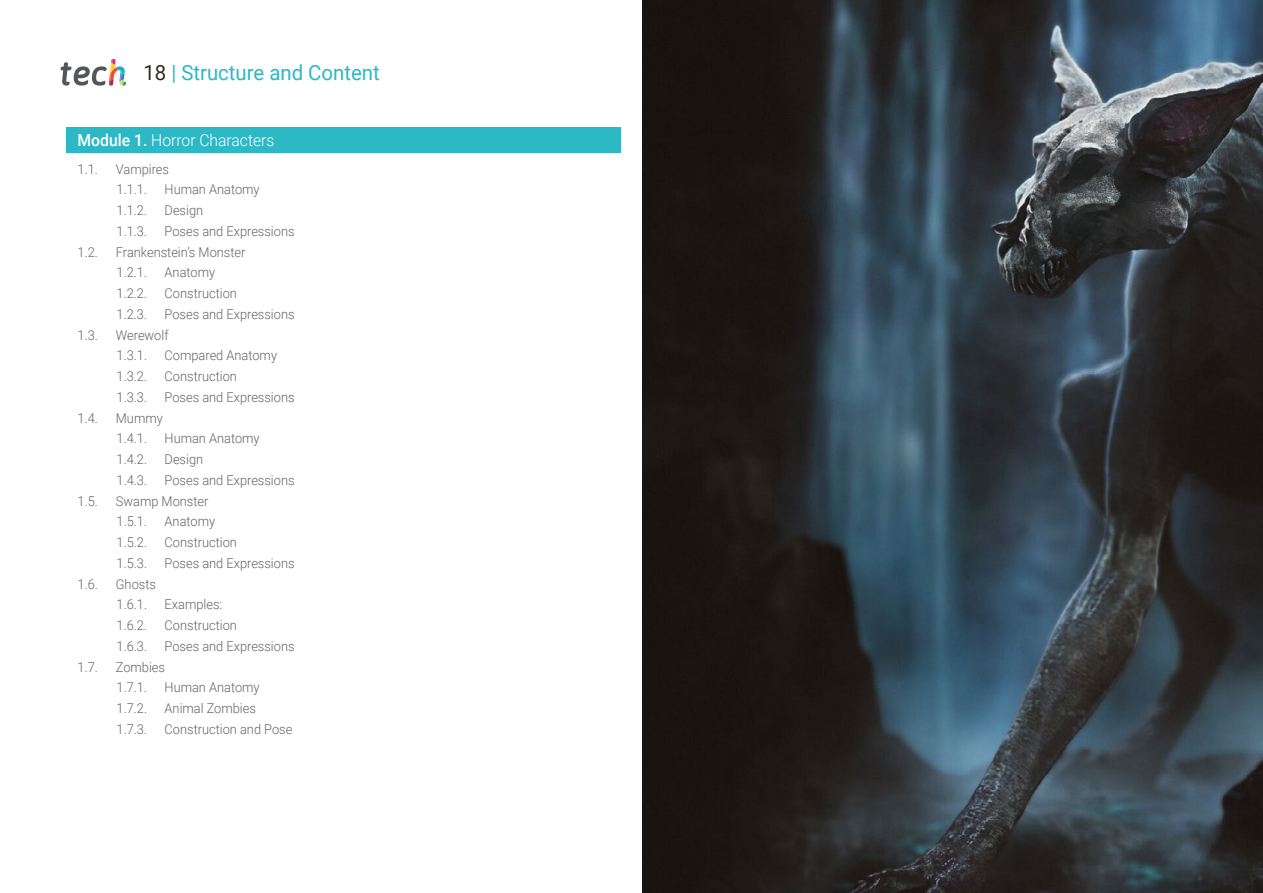
<style>
.page{position:relative;width:1263px;height:893px;background:#fff}
.page>*{position:absolute;margin:0;border:0;box-sizing:border-box;transform-origin:0 0}
.t1{font:21px "Roboto";color:#2db8c5}
.t2{font:300 16.5px "Roboto";color:#fff;scale:.95 1}
.t3{font:300 13.5px/20.7px "Roboto";color:#61646a;scale:.95 1}
.s1{color:#312e20}
.s2{font-weight:500}
</style>
<div class="page">
<div style="left:67px;top:128px;width:554px;height:25px;background:#2db8c5"></div>
<img style="left:642px;top:0;width:621px;height:893px">
<svg style="left:61px;top:59px;width:65px;height:27px"></svg>
<h1 class="t1" style="left:144px;top:57px;width:238px"><span class="s1">18</span> | Structure and Content</h1>
<p class="t2" style="left:78px;top:129px;width:209px"><span class="s2">Module 1.</span> Horror Characters</p>
<p class="t3" style="left:78px;top:158px;width:23px">1.1.</p>
<p class="t3" style="left:116px;top:158px;width:57px">Vampires<br>1.1.1.</p>
<p class="t3" style="left:165px;top:179px;width:102px">Human Anatomy</p>
<p class="t3" style="left:117px;top:199px;width:34px">1.1.2.</p>
<p class="t3" style="left:165px;top:199px;width:42px">Design</p>
<p class="t3" style="left:117px;top:220px;width:34px">1.1.3.</p>
<p class="t3" style="left:165px;top:220px;width:138px">Poses and Expressions</p>
<p class="t3" style="left:78px;top:241px;width:23px">1.2.</p>
<p class="t3" style="left:116px;top:241px;width:138px">Frankenstein’s Monster<br>1.2.1.</p>
<p class="t3" style="left:165px;top:262px;width:55px">Anatomy</p>
<p class="t3" style="left:117px;top:282px;width:34px">1.2.2.</p>
<p class="t3" style="left:165px;top:282px;width:78px">Construction</p>
<p class="t3" style="left:117px;top:303px;width:34px">1.2.3.</p>
<p class="t3" style="left:165px;top:303px;width:138px">Poses and Expressions</p>
<p class="t3" style="left:78px;top:324px;width:23px">1.3.</p>
<p class="t3" style="left:116px;top:324px;width:57px">Werewolf<br>1.3.1.</p>
<p class="t3" style="left:165px;top:345px;width:120px">Compared Anatomy</p>
<p class="t3" style="left:117px;top:365px;width:34px">1.3.2.</p>
<p class="t3" style="left:165px;top:365px;width:78px">Construction</p>
<p class="t3" style="left:117px;top:386px;width:34px">1.3.3.</p>
<p class="t3" style="left:165px;top:386px;width:138px">Poses and Expressions</p>
<p class="t3" style="left:78px;top:407px;width:23px">1.4.</p>
<p class="t3" style="left:116px;top:407px;width:51px">Mummy<br>1.4.1.</p>
<p class="t3" style="left:165px;top:428px;width:102px">Human Anatomy</p>
<p class="t3" style="left:117px;top:448px;width:34px">1.4.2.</p>
<p class="t3" style="left:165px;top:448px;width:42px">Design</p>
<p class="t3" style="left:117px;top:469px;width:34px">1.4.3.</p>
<p class="t3" style="left:165px;top:469px;width:138px">Poses and Expressions</p>
<p class="t3" style="left:78px;top:490px;width:23px">1.5.</p>
<p class="t3" style="left:116px;top:490px;width:99px">Swamp Monster<br>1.5.1.</p>
<p class="t3" style="left:165px;top:511px;width:55px">Anatomy</p>
<p class="t3" style="left:117px;top:531px;width:34px">1.5.2.</p>
<p class="t3" style="left:165px;top:531px;width:78px">Construction</p>
<p class="t3" style="left:117px;top:552px;width:34px">1.5.3.</p>
<p class="t3" style="left:165px;top:552px;width:138px">Poses and Expressions</p>
<p class="t3" style="left:78px;top:573px;width:23px">1.6.</p>
<p class="t3" style="left:116px;top:573px;width:44px">Ghosts<br>1.6.1.</p>
<p class="t3" style="left:165px;top:594px;width:62px">Examples:</p>
<p class="t3" style="left:117px;top:614px;width:34px">1.6.2.</p>
<p class="t3" style="left:165px;top:614px;width:78px">Construction</p>
<p class="t3" style="left:117px;top:635px;width:34px">1.6.3.</p>
<p class="t3" style="left:165px;top:635px;width:138px">Poses and Expressions</p>
<p class="t3" style="left:78px;top:656px;width:23px">1.7.</p>
<p class="t3" style="left:116px;top:656px;width:53px">Zombies<br>1.7.1.</p>
<p class="t3" style="left:165px;top:677px;width:102px">Human Anatomy</p>
<p class="t3" style="left:117px;top:697px;width:34px">1.7.2.</p>
<p class="t3" style="left:165px;top:697px;width:98px">Animal Zombies</p>
<p class="t3" style="left:117px;top:718px;width:34px">1.7.3.</p>
<p class="t3" style="left:165px;top:718px;width:136px">Construction and Pose</p>
</div>
